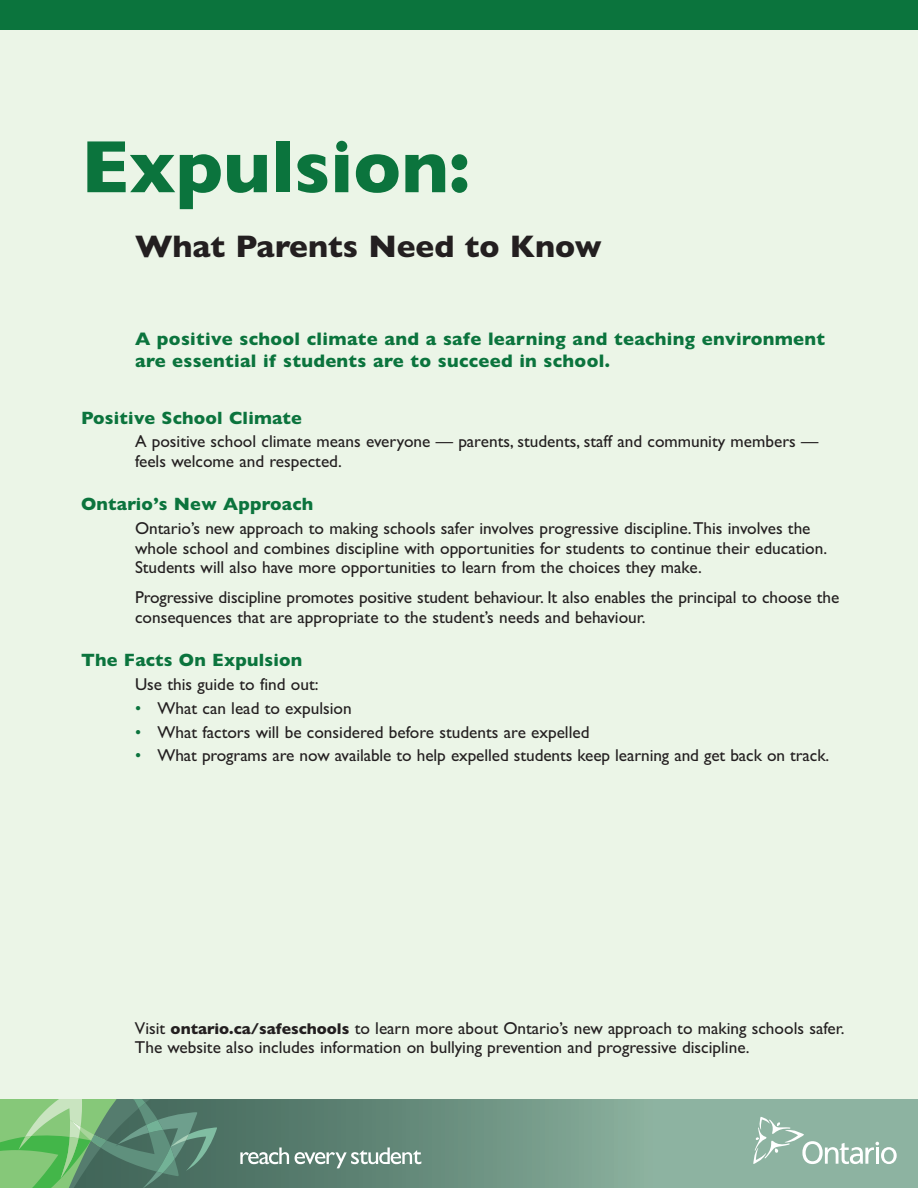
<style>
.page{position:relative;width:918px;height:1188px;background:#ebf5e7}
.page>*{position:absolute;margin:0;border:0;box-sizing:border-box;transform-origin:0 0}
.t1{font:700 75px "Gill Sans";color:#0b743d}
.t2{font:700 31.5px "Gill Sans";color:#231f20}
.t3{font:700 18.3px/22.5px "Gill Sans";letter-spacing:.02em;color:#0b743d}
.t4{font:700 18px "Gill Sans";letter-spacing:.01em;color:#0b743d}
.t5{font:17.25px/19.5px "Gill Sans";color:#231f20}
.s1{color:#0b743d}
.s2{font-weight:700;font-size:15.75px}
</style>
<div class="page">
<svg style="left:218px;top:1099px;width:700px;height:89px;background:#759b8a"></svg>
<svg style="left:0;top:1099px;width:218px;height:89px;background:#669c71"></svg>
<svg style="left:240px;top:1147px;width:49px;height:17px"></svg>
<svg style="left:295px;top:1147px;width:126px;height:21px;background:#87a297"></svg>
<svg style="left:753px;top:1117px;width:144px;height:47px;background:#9fbfb0"></svg>
<div style="left:0;top:0;width:918px;height:30px;background:#0b743d"></div>
<h1 class="t1" style="left:81px;top:141px;width:390px">Expulsion:</h1>
<h2 class="t2" style="left:135px;top:235px;width:468px">What Parents Need to Know</h2>
<p class="t3" style="left:135px;top:329px;width:692px">A positive school climate and a safe learning and teaching environment are essential if students are to succeed in school.</p>
<p class="t4" style="left:81px;top:411px;width:222px">Positive School Climate</p>
<p class="t5" style="left:135px;top:434px;width:685px">A positive school climate means everyone — parents, students, staff and community members — feels welcome and respected.</p>
<p class="t4" style="left:81px;top:498px;width:234px">Ontario’s New Approach</p>
<p class="t5" style="left:135px;top:520px;width:694px">Ontario’s new approach to making schools safer involves progressive discipline. This involves the whole school and combines discipline with opportunities for students to continue their education.<br>Students will also have more opportunities to learn from the choices they make.</p>
<p class="t5" style="left:135px;top:590px;width:706px">Progressive discipline promotes positive student behaviour. It also enables the principal to choose the consequences that are appropriate to the student’s needs and behaviour.</p>
<p class="t4" style="left:81px;top:654px;width:223px">The Facts On Expulsion</p>
<p class="t5" style="left:135px;top:676px;width:185px">Use this guide to find out:</p>
<p class="t5" style="left:135px;top:700px;width:218px"><span class="s1">•</span> What can lead to expulsion</p>
<p class="t5" style="left:135px;top:724px;width:456px"><span class="s1">•</span> What factors will be considered before students are expelled</p>
<p class="t5" style="left:135px;top:748px;width:696px"><span class="s1">•</span> What programs are now available to help expelled students keep learning and get back on track.</p>
<p class="t5" style="left:135px;top:1021px;width:711px">Visit <span class="s2">ontario.ca/safeschools</span> to learn more about Ontario’s new approach to making schools safer.<br>The website also includes information on bullying prevention and progressive discipline.</p>
</div>
